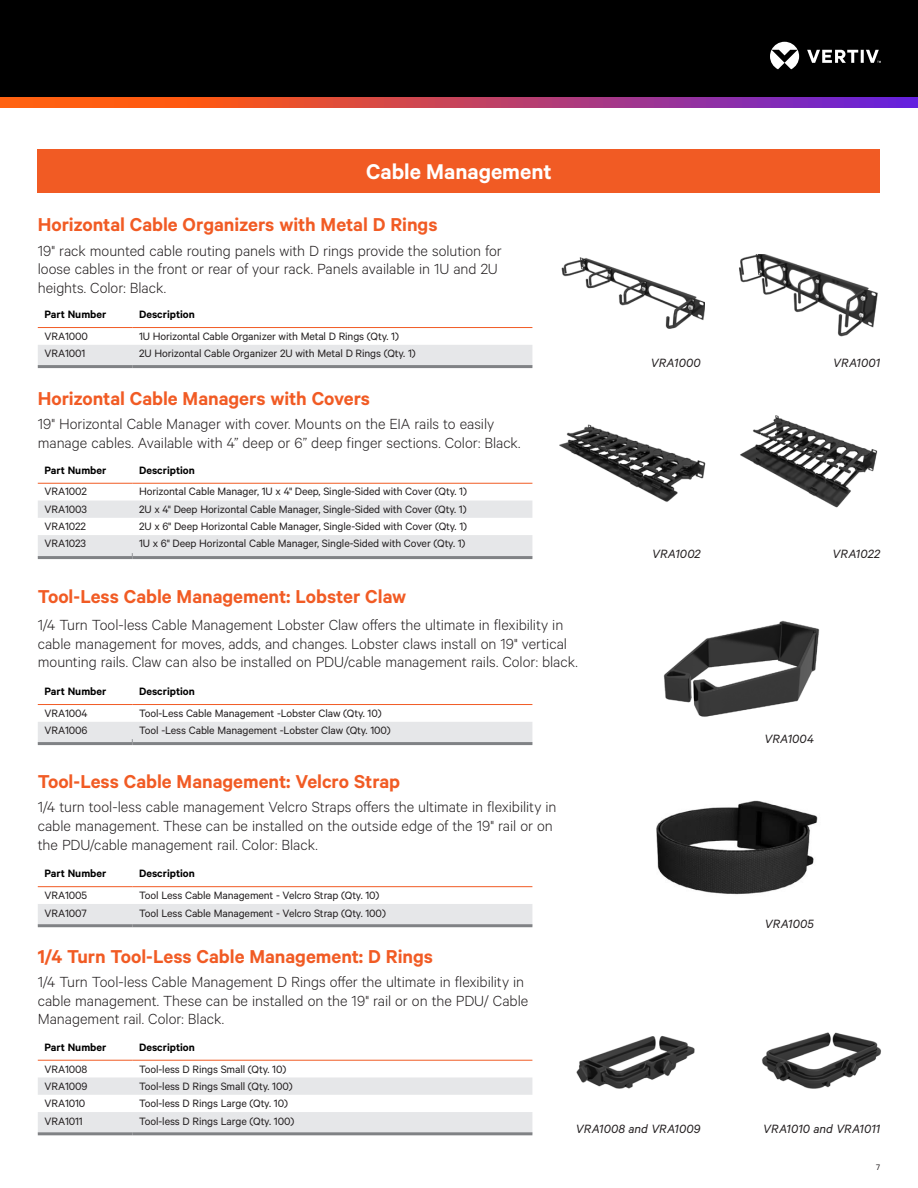
<style>
.page{position:relative;width:918px;height:1188px;background:#fff}
.page>*{position:absolute;margin:0;border:0;box-sizing:border-box;transform-origin:0 0}
.t1{font:600 24px "Calibre";color:#fff}
.t2{font:600 21px "Calibre";color:#f15b24}
.t3{font:300 16.5px/18.8px "Calibre";color:#231f20}
.t4{font:italic 13.5px "Calibre";letter-spacing:.005em;color:#231f20}
.t5{font:12px "Calibre";letter-spacing:-.01em;color:#231f20}
.t6{font:600 12px "Calibre";color:#000}
.t7{font:9px "Calibre";color:#231f20}
</style>
<div class="page">
<div style="left:0;top:0;width:918px;height:108px;background:#000"></div>
<svg style="left:770px;top:42px;width:111px;height:27px"></svg>
<svg style="left:0;top:98px;width:918px;height:10px;background:#c14361"></svg>
<div style="left:38px;top:149px;width:842px;height:44px;background:#f15b24"></div>
<svg style="left:38px;top:1059px;width:494px;height:73px"></svg>
<hr style="left:38px;top:1060px;width:94px;height:1px;background:#f15b24">
<hr style="left:132px;top:1060px;width:400px;height:1px;background:#f15b24">
<hr style="left:38px;top:1132px;width:94px;height:3px;background:#808285">
<hr style="left:132px;top:1132px;width:400px;height:3px;background:#808285">
<div style="left:38px;top:722px;width:494px;height:20px;background:#e6e7e9"></div>
<hr style="left:38px;top:742px;width:94px;height:3px;background:#808285">
<hr style="left:132px;top:742px;width:400px;height:3px;background:#808285">
<hr style="left:38px;top:704px;width:94px;height:1px;background:#f15b24">
<hr style="left:132px;top:704px;width:400px;height:1px;background:#f15b24">
<svg style="left:38px;top:887px;width:494px;height:37px"></svg>
<hr style="left:38px;top:886px;width:94px;height:1px;background:#f15b24">
<hr style="left:132px;top:886px;width:400px;height:1px;background:#f15b24">
<hr style="left:38px;top:924px;width:94px;height:3px;background:#808285">
<hr style="left:132px;top:924px;width:400px;height:3px;background:#808285">
<div style="left:38px;top:345px;width:494px;height:20px;background:#e6e7e9"></div>
<hr style="left:38px;top:327px;width:94px;height:1px;background:#f15b24">
<hr style="left:132px;top:327px;width:400px;height:1px;background:#f15b24">
<hr style="left:38px;top:365px;width:94px;height:3px;background:#808285">
<hr style="left:132px;top:365px;width:400px;height:3px;background:#808285">
<img style="left:739px;top:255px;width:139px;height:82px">
<img style="left:561px;top:257px;width:144px;height:72px">
<svg style="left:38px;top:482px;width:494px;height:74px"></svg>
<hr style="left:38px;top:556px;width:94px;height:3px;background:#808285">
<hr style="left:132px;top:556px;width:400px;height:3px;background:#808285">
<hr style="left:38px;top:483px;width:94px;height:1px;background:#f15b24">
<hr style="left:132px;top:483px;width:400px;height:1px;background:#f15b24">
<img style="left:559px;top:424px;width:147px;height:78px">
<img style="left:740px;top:415px;width:138px;height:93px">
<img style="left:663px;top:620px;width:157px;height:97px">
<img style="left:656px;top:800px;width:162px;height:95px">
<img style="left:576px;top:1036px;width:119px;height:53px">
<img style="left:762px;top:1032px;width:119px;height:57px">
<h1 class="t1" style="left:366px;top:157px;width:187px">Cable Management</h1>
<p class="t2" style="left:38px;top:212px;width:401px">Horizontal Cable Organizers with Metal D Rings</p>
<p class="t3" style="left:38px;top:240px;width:466px">19" rack mounted cable routing panels with D rings provide the solution for loose cables in the front or rear of your rack. Panels available in 1U and 2U heights. Color: Black.</p>
<p class="t6" style="left:45px;top:307px;width:63px">Part Number</p>
<p class="t6" style="left:139px;top:307px;width:57px">Description</p>
<p class="t5" style="left:45px;top:329px;width:45px">VRA1000</p>
<p class="t5" style="left:139px;top:329px;width:261px">1U Horizontal Cable Organizer with Metal D Rings (Qty. 1)</p>
<p class="t5" style="left:45px;top:347px;width:42px">VRA1001</p>
<p class="t5" style="left:139px;top:347px;width:278px">2U Horizontal Cable Organizer 2U with Metal D Rings (Qty. 1)</p>
<p class="t2" style="left:38px;top:386px;width:334px">Horizontal Cable Managers with Covers</p>
<p class="t3" style="left:38px;top:414px;width:484px">19" Horizontal Cable Manager with cover. Mounts on the EIA rails to easily manage cables. Available with 4” deep or 6” deep finger sections. Color: Black.</p>
<p class="t6" style="left:45px;top:463px;width:63px">Part Number</p>
<p class="t6" style="left:139px;top:463px;width:57px">Description</p>
<p class="t5" style="left:45px;top:485px;width:44px">VRA1002</p>
<p class="t5" style="left:139px;top:485px;width:329px">Horizontal Cable Manager, 1U x 4" Deep, Single-Sided with Cover (Qty. 1)</p>
<p class="t5" style="left:45px;top:502px;width:44px">VRA1003</p>
<p class="t5" style="left:139px;top:502px;width:329px">2U x 4" Deep Horizontal Cable Manager, Single-Sided with Cover (Qty. 1)</p>
<p class="t5" style="left:45px;top:519px;width:43px">VRA1022</p>
<p class="t5" style="left:139px;top:519px;width:329px">2U x 6" Deep Horizontal Cable Manager, Single-Sided with Cover (Qty. 1)</p>
<p class="t5" style="left:45px;top:537px;width:43px">VRA1023</p>
<p class="t5" style="left:139px;top:537px;width:328px">1U x 6" Deep Horizontal Cable Manager, Single-Sided with Cover (Qty. 1)</p>
<p class="t2" style="left:38px;top:584px;width:370px">Tool-Less Cable Management: Lobster Claw</p>
<p class="t3" style="left:38px;top:615px;width:541px">1/4 Turn Tool-less Cable Management Lobster Claw offers the ultimate in flexibility in cable management for moves, adds, and changes. Lobster claws install on 19" vertical mounting rails. Claw can also be installed on PDU/cable management rails. Color: black.</p>
<p class="t6" style="left:45px;top:684px;width:63px">Part Number</p>
<p class="t6" style="left:139px;top:684px;width:57px">Description</p>
<p class="t5" style="left:45px;top:706px;width:45px">VRA1004</p>
<p class="t5" style="left:139px;top:706px;width:244px">Tool-Less Cable Management -Lobster Claw (Qty. 10)</p>
<p class="t5" style="left:45px;top:724px;width:44px">VRA1006</p>
<p class="t5" style="left:139px;top:724px;width:253px">Tool -Less Cable Management -Lobster Claw (Qty. 100)</p>
<p class="t2" style="left:38px;top:769px;width:364px">Tool-Less Cable Management: Velcro Strap</p>
<p class="t3" style="left:38px;top:797px;width:520px">1/4 turn tool-less cable management Velcro Straps offers the ultimate in flexibility in cable management. These can be installed on the outside edge of the 19" rail or on the PDU/cable management rail. Color: Black.</p>
<p class="t6" style="left:45px;top:866px;width:63px">Part Number</p>
<p class="t6" style="left:139px;top:866px;width:57px">Description</p>
<p class="t5" style="left:45px;top:888px;width:44px">VRA1005</p>
<p class="t5" style="left:139px;top:888px;width:242px">Tool Less Cable Management - Velcro Strap (Qty. 10)</p>
<p class="t5" style="left:45px;top:906px;width:44px">VRA1007</p>
<p class="t5" style="left:139px;top:906px;width:248px">Tool Less Cable Management - Velcro Strap (Qty. 100)</p>
<p class="t2" style="left:38px;top:944px;width:397px">1/4 Turn Tool-Less Cable Management: D Rings</p>
<p class="t3" style="left:38px;top:972px;width:492px">1/4 Turn Tool-less Cable Management D Rings offer the ultimate in flexibility in cable management. These can be installed on the 19" rail or on the PDU/ Cable<br>Management rail. Color: Black.</p>
<p class="t4" style="left:651px;top:355px;width:51px">VRA1000</p>
<p class="t4" style="left:833px;top:355px;width:48px">VRA1001</p>
<p class="t4" style="left:652px;top:546px;width:50px">VRA1002</p>
<p class="t4" style="left:833px;top:546px;width:49px">VRA1022</p>
<p class="t4" style="left:764px;top:731px;width:51px">VRA1004</p>
<p class="t4" style="left:765px;top:916px;width:50px">VRA1005</p>
<p class="t6" style="left:45px;top:1040px;width:63px">Part Number</p>
<p class="t6" style="left:139px;top:1040px;width:57px">Description</p>
<p class="t5" style="left:45px;top:1062px;width:44px">VRA1008</p>
<p class="t5" style="left:139px;top:1062px;width:149px">Tool-less D Rings Small (Qty. 10)</p>
<p class="t5" style="left:45px;top:1079px;width:44px">VRA1009</p>
<p class="t5" style="left:139px;top:1079px;width:155px">Tool-less D Rings Small (Qty. 100)</p>
<p class="t5" style="left:45px;top:1097px;width:42px">VRA1010</p>
<p class="t5" style="left:139px;top:1097px;width:150px">Tool-less D Rings Large (Qty. 10)</p>
<p class="t5" style="left:45px;top:1114px;width:40px">VRA1011</p>
<p class="t5" style="left:139px;top:1114px;width:157px">Tool-less D Rings Large (Qty. 100)</p>
<p class="t4" style="left:576px;top:1121px;width:126px">VRA1008 and VRA1009</p>
<p class="t4" style="left:763px;top:1121px;width:118px">VRA1010 and VRA1011</p>
<p class="t7" style="left:876px;top:1162px;width:5px">7</p>
</div>
